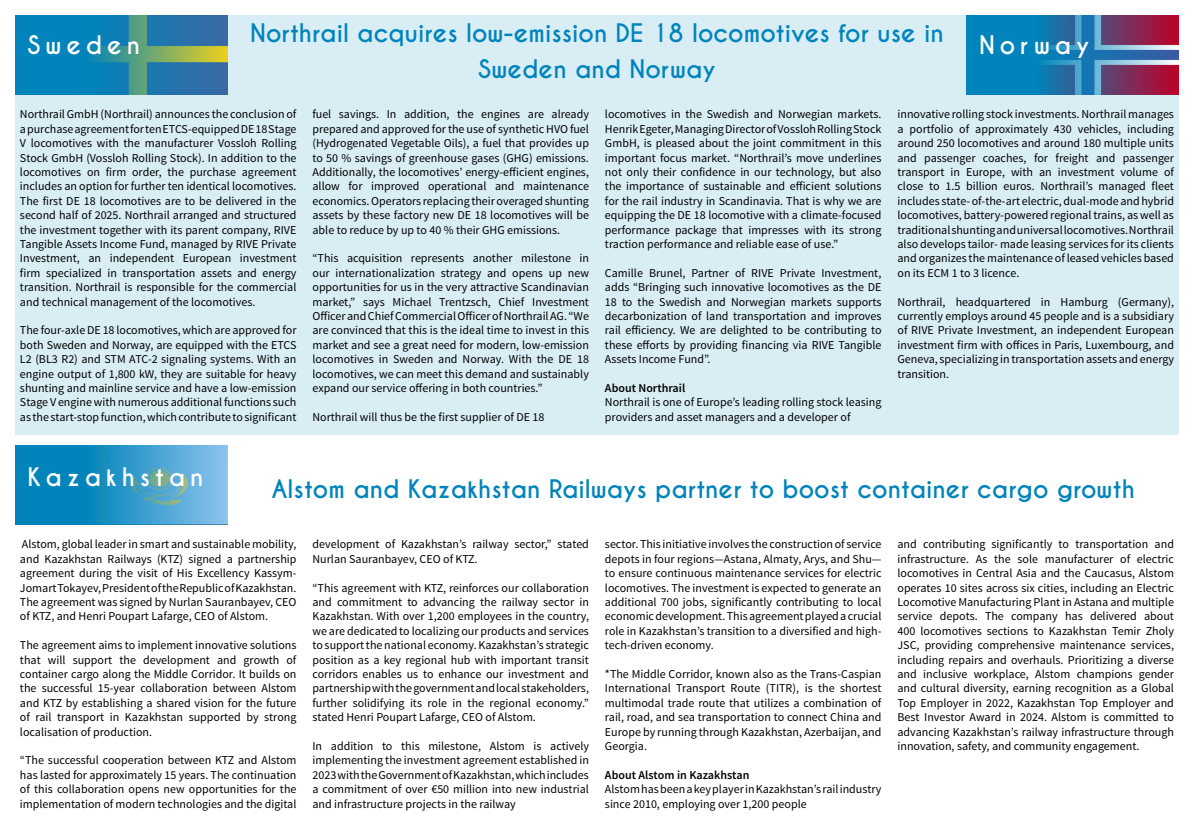
<style>
.page{position:relative;width:1194px;height:834px;background:#fff}
.page>*{position:absolute;margin:0;border:0;box-sizing:border-box;transform-origin:0 0}
.t1{font:700 24px/36px "Caviar Dreams";color:#0084bb;text-align:center}
.t2{font:700 24px "Caviar Dreams";letter-spacing:.2em;color:#fff}
.t3{font:12px/14.4px "Source Sans Pro";color:#000;text-align:justify}
.t4{font:600 12px "Source Sans Pro";color:#000}
</style>
<div class="page">
<div style="left:15px;top:15px;width:1164px;height:420px;background:#d9edf5"></div>
<div style="left:15px;top:15px;width:213px;height:80px;background:#0084bb"></div>
<img style="left:91px;top:15px;width:136px;height:80px">
<div style="left:15px;top:445px;width:213px;height:80px;background:#0084bb"></div>
<img style="left:95px;top:445px;width:132px;height:80px">
<div style="left:966px;top:15px;width:213px;height:80px;background:#0084bb"></div>
<img style="left:1042px;top:15px;width:137px;height:80px">
<h1 class="t1" style="left:250px;top:16px;width:695px">Northrail acquires low-emission DE 18 locomotives for use in<br>Sweden and Norway</h1>
<p class="t3" style="left:20px;top:107px;width:278px">Northrail GmbH (Northrail) announces the conclusion of a purchase agreement for ten ETCS-equipped DE 18 Stage V locomotives with the manufacturer Vossloh Rolling Stock GmbH (Vossloh Rolling Stock). In addition to the locomotives on firm order, the purchase agreement includes an option for further ten identical locomotives.<br>The first DE 18 locomotives are to be delivered in the second half of 2025. Northrail arranged and structured the investment together with its parent company, RIVE Tangible Assets Income Fund, managed by RIVE Private Investment, an independent European investment firm specialized in transportation assets and energy transition. Northrail is responsible for the commercial and technical management of the locomotives.</p>
<p class="t3" style="left:20px;top:323px;width:278px">The four-axle DE 18 locomotives, which are approved for both Sweden and Norway, are equipped with the ETCS L2 (BL3 R2) and STM ATC-2 signaling systems. With an engine output of 1,800 kW, they are suitable for heavy shunting and mainline service and have a low-emission Stage V engine with numerous additional functions such as the start-stop function, which contribute to significant</p>
<h1 class="t2" style="left:28px;top:30px;width:114px">Sweden</h1>
<h1 class="t2" style="left:979px;top:30px;width:112px">Norway</h1>
<p class="t3" style="left:312px;top:107px;width:278px">fuel savings. In addition, the engines are already prepared and approved for the use of synthetic HVO fuel (Hydrogenated Vegetable Oils), a fuel that provides up to 50 % savings of greenhouse gases (GHG) emissions.<br>Additionally, the locomotives’ energy-efficient engines, allow for improved operational and maintenance economics. Operators replacing their overaged shunting assets by these factory new DE 18 locomotives will be able to reduce by up to 40 % their GHG emissions.</p>
<p class="t3" style="left:312px;top:251px;width:278px">“This acquisition represents another milestone in our internationalization strategy and opens up new opportunities for us in the very attractive Scandinavian market,” says Michael Trentzsch, Chief Investment Officer and Chief Commercial Officer of Northrail AG. “We are convinced that this is the ideal time to invest in this market and see a great need for modern, low-emission locomotives in Sweden and Norway. With the DE 18 locomotives, we can meet this demand and sustainably expand our service offering in both countries.”</p>
<p class="t3" style="left:312px;top:410px;width:234px">Northrail will thus be the first supplier of DE 18</p>
<p class="t3" style="left:605px;top:107px;width:278px">locomotives in the Swedish and Norwegian markets.<br>Henrik Egeter, Managing Director of Vossloh Rolling Stock GmbH, is pleased about the joint commitment in this important focus market. “Northrail’s move underlines not only their confidence in our technology, but also the importance of sustainable and efficient solutions for the rail industry in Scandinavia. That is why we are equipping the DE 18 locomotive with a climate-focused performance package that impresses with its strong traction performance and reliable ease of use.”</p>
<p class="t3" style="left:605px;top:266px;width:278px">Camille Brunel, Partner of RIVE Private Investment, adds “Bringing such innovative locomotives as the DE 18 to the Swedish and Norwegian markets supports decarbonization of land transportation and improves rail efficiency. We are delighted to be contributing to these efforts by providing financing via RIVE Tangible Assets Income Fund”.</p>
<p class="t4" style="left:605px;top:380px;width:82px">About Northrail</p>
<p class="t3" style="left:605px;top:395px;width:278px">Northrail is one of Europe’s leading rolling stock leasing providers and asset managers and a developer of</p>
<p class="t3" style="left:897px;top:107px;width:278px">innovative rolling stock investments. Northrail manages a portfolio of approximately 430 vehicles, including around 250 locomotives and around 180 multiple units and passenger coaches, for freight and passenger transport in Europe, with an investment volume of close to 1.5 billion euros. Northrail’s managed fleet includes state- of-the-art electric, dual-mode and hybrid locomotives, battery-powered regional trains, as well as traditional shunting and universal locomotives. Northrail also develops tailor- made leasing services for its clients and organizes the maintenance of leased vehicles based on its ECM 1 to 3 licence.</p>
<p class="t3" style="left:897px;top:295px;width:278px">Northrail, headquartered in Hamburg (Germany), currently employs around 45 people and is a subsidiary of RIVE Private Investment, an independent European investment firm with offices in Paris, Luxembourg, and Geneva, specializing in transportation assets and energy transition.</p>
<h1 class="t2" style="left:28px;top:462px;width:177px">Kazakhstan</h1>
<h1 class="t1" style="left:272px;top:472px;width:865px">Alstom and Kazakhstan Railways partner to boost container cargo growth</h1>
<p class="t3" style="left:20px;top:537px;width:278px">Alstom, global leader in smart and sustainable mobility, and Kazakhstan Railways (KTZ) signed a partnership agreement during the visit of His Excellency Kassym-Jomart Tokayev, President of the Republic of Kazakhstan.<br>The agreement was signed by Nurlan Sauranbayev, CEO of KTZ, and Henri Poupart Lafarge, CEO of Alstom.</p>
<p class="t3" style="left:20px;top:638px;width:278px">The agreement aims to implement innovative solutions that will support the development and growth of container cargo along the Middle Corridor. It builds on the successful 15-year collaboration between Alstom and KTZ by establishing a shared vision for the future of rail transport in Kazakhstan supported by strong localisation of production.</p>
<p class="t3" style="left:20px;top:753px;width:278px">“The successful cooperation between KTZ and Alstom has lasted for approximately 15 years. The continuation of this collaboration opens new opportunities for the implementation of modern technologies and the digital</p>
<p class="t3" style="left:312px;top:537px;width:278px">development of Kazakhstan’s railway sector,” stated<br>Nurlan Sauranbayev, CEO of KTZ.</p>
<p class="t3" style="left:312px;top:581px;width:278px">“This agreement with KTZ, reinforces our collaboration and commitment to advancing the railway sector in Kazakhstan. With over 1,200 employees in the country, we are dedicated to localizing our products and services to support the national economy. Kazakhstan’s strategic position as a key regional hub with important transit corridors enables us to enhance our investment and partnership with the government and local stakeholders, further solidifying its role in the regional economy.” stated Henri Poupart Lafarge, CEO of Alstom.</p>
<p class="t3" style="left:312px;top:739px;width:278px">In addition to this milestone, Alstom is actively implementing the investment agreement established in 2023 with the Government of Kazakhstan, which includes a commitment of over €50 million into new industrial and infrastructure projects in the railway</p>
<p class="t3" style="left:605px;top:537px;width:278px">sector. This initiative involves the construction of service depots in four regions—Astana, Almaty, Arys, and Shu— to ensure continuous maintenance services for electric locomotives. The investment is expected to generate an additional 700 jobs, significantly contributing to local economic development. This agreement played a crucial role in Kazakhstan’s transition to a diversified and high&shy;tech-driven economy.</p>
<p class="t3" style="left:605px;top:667px;width:278px">*The Middle Corridor, known also as the Trans-Caspian International Transport Route (TITR), is the shortest multimodal trade route that utilizes a combination of rail, road, and sea transportation to connect China and Europe by running through Kazakhstan, Azerbaijan, and Georgia.</p>
<p class="t4" style="left:605px;top:767px;width:146px">About Alstom in Kazakhstan</p>
<p class="t3" style="left:605px;top:782px;width:278px">Alstom has been a key player in Kazakhstan’s rail industry since 2010, employing over 1,200 people</p>
<p class="t3" style="left:897px;top:537px;width:278px">and contributing significantly to transportation and infrastructure. As the sole manufacturer of electric locomotives in Central Asia and the Caucasus, Alstom operates 10 sites across six cities, including an Electric Locomotive Manufacturing Plant in Astana and multiple service depots. The company has delivered about 400 locomotives sections to Kazakhstan Temir Zholy JSC, providing comprehensive maintenance services, including repairs and overhauls. Prioritizing a diverse and inclusive workplace, Alstom champions gender and cultural diversity, earning recognition as a Global Top Employer in 2022, Kazakhstan Top Employer and Best Investor Award in 2024. Alstom is committed to advancing Kazakhstan’s railway infrastructure through innovation, safety, and community engagement.</p>
</div>
